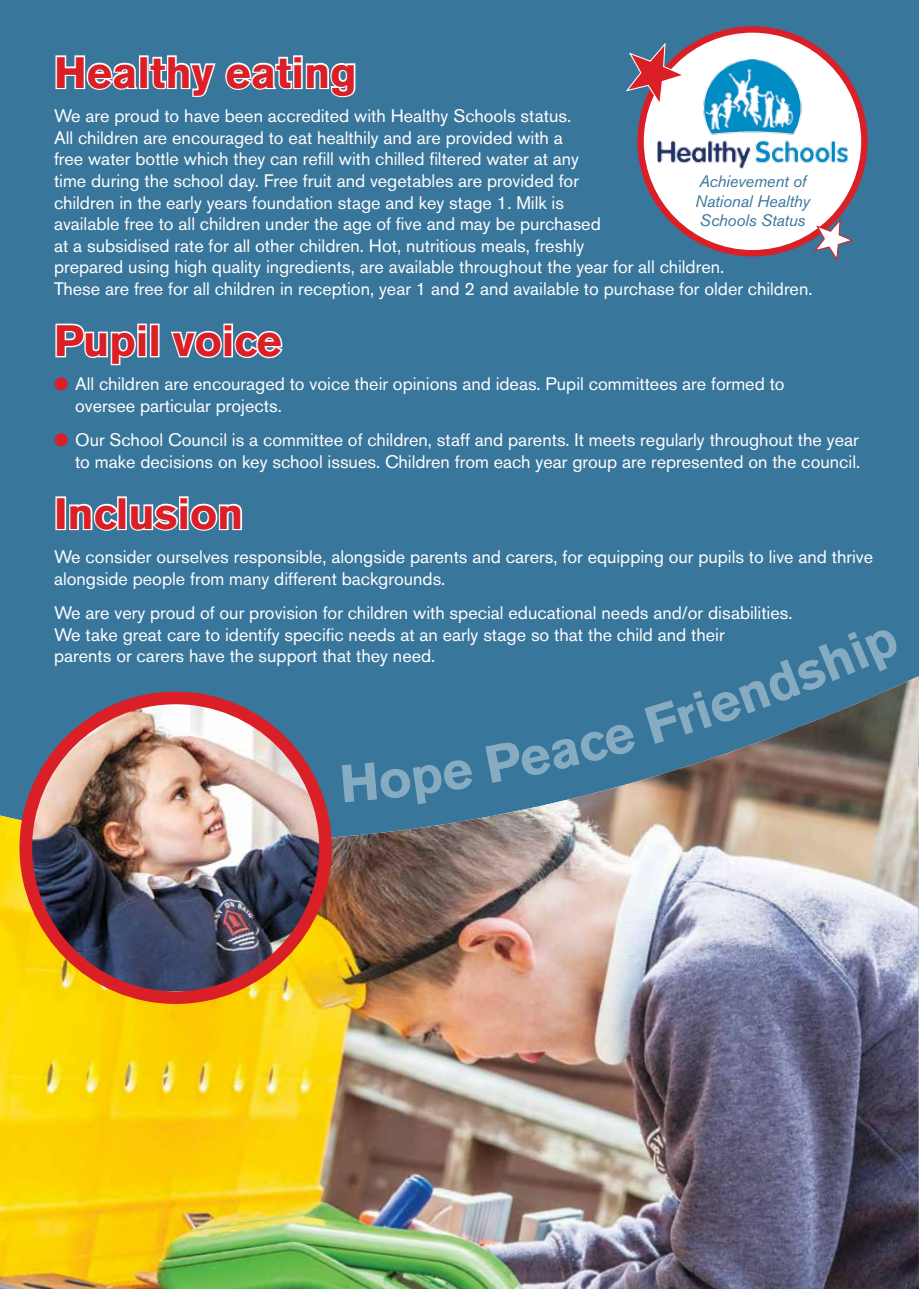
<style>
.page{position:relative;width:919px;height:1289px;background:#fff}
.page>*{position:absolute;margin:0;border:0;box-sizing:border-box;transform-origin:0 0}
.t1{font:700 43.5px "Akzidenz Grotesk BE";color:#da1f26}
.t2{font:18px/21.6px "Akzidenz Grotesk BE";color:#fff}
.t3{font:italic 16.5px/19.5px "Akzidenz Grotesk BE";letter-spacing:-.01em;color:#39769b}
.s1{color:#da1f26}
</style>
<div class="page">
<div style="left:0;top:0;width:918px;height:1288px;background:#39769b"></div>
<svg style="left:55px;top:55px;width:85px;height:35px"></svg>
<div style="left:139px;top:55px;width:10px;height:34px;border:3px solid #fff"></div>
<svg style="left:148px;top:55px;width:68px;height:42px"></svg>
<svg style="left:225px;top:55px;width:131px;height:43px"></svg>
<img style="left:0;top:676px;width:918px;height:612px">
<div style="left:640px;top:29px;width:224px;height:224px;background:#fff;border-radius:50%"></div>
<img style="left:657px;top:59px;width:190px;height:110px">
<div style="left:637px;top:26px;width:230px;height:230px;border:6px solid #da1f26;border-radius:50%"></div>
<svg style="left:625px;top:43px;width:61px;height:64px"></svg>
<svg style="left:812px;top:219px;width:42px;height:42px"></svg>
<svg style="left:55px;top:323px;width:92px;height:43px"></svg>
<div style="left:150px;top:323px;width:9px;height:34px;border:3px solid #fff"></div>
<svg style="left:171px;top:323px;width:112px;height:36px"></svg>
<div style="left:55px;top:496px;width:11px;height:34px;border:3px solid #fff"></div>
<svg style="left:69px;top:503px;width:52px;height:28px"></svg>
<div style="left:117px;top:496px;width:10px;height:34px;border:3px solid #fff"></div>
<svg style="left:129px;top:496px;width:113px;height:35px"></svg>
<img style="left:26px;top:698px;width:299px;height:293px">
<div style="left:19px;top:691px;width:313px;height:312px;border:13px solid #da1f26;border-radius:50%"></div>
<svg style="left:342px;top:758px;width:132px;height:46px"></svg>
<svg style="left:485px;top:721px;width:152px;height:62px"></svg>
<svg style="left:644px;top:676px;width:260px;height:67px"></svg>
<h1 class="t1" style="left:54px;top:47px;width:304px">Healthy eating</h1>
<p class="t2" style="left:54px;top:105px;width:760px">We are proud to have been accredited with Healthy Schools status.<br>All children are encouraged to eat healthily and are provided with a<br>free water bottle which they can refill with chilled filtered water at any<br>time during the school day. Free fruit and vegetables are provided for<br>children in the early years foundation stage and key stage 1. Milk is<br>available free to all children under the age of five and may be purchased<br>at a subsidised rate for all other children. Hot, nutritious meals, freshly<br>prepared using high quality ingredients, are available throughout the year for all children.<br>These are free for all children in reception, year 1 and 2 and available to purchase for older children.</p>
<h1 class="t1" style="left:54px;top:315px;width:229px">Pupil voice</h1>
<p class="t2" style="left:75px;top:373px;width:711px;text-indent:-21px"><span class="s1">●</span> All children are encouraged to voice their opinions and ideas. Pupil committees are formed to oversee particular projects.</p>
<p class="t2" style="left:54px;top:429px;width:807px;text-align:right"><span class="s1">●</span> Our School Council is a committee of children, staff and parents. It meets regularly throughout the year to make decisions on key school issues. Children from each year group are represented on the council.</p>
<h1 class="t1" style="left:54px;top:488px;width:191px">Inclusion</h1>
<p class="t2" style="left:54px;top:546px;width:820px">We consider ourselves responsible, alongside parents and carers, for equipping our pupils to live and thrive alongside people from many different backgrounds.</p>
<p class="t2" style="left:54px;top:602px;width:740px">We are very proud of our provision for children with special educational needs and/or disabilities.<br>We take great care to identify specific needs at an early stage so that the child and their<br>parents or carers have the support that they need.</p>
<p class="t3" style="left:695px;top:171px;width:116px">Achievement of<br>National Healthy<br>Schools Status</p>
</div>
